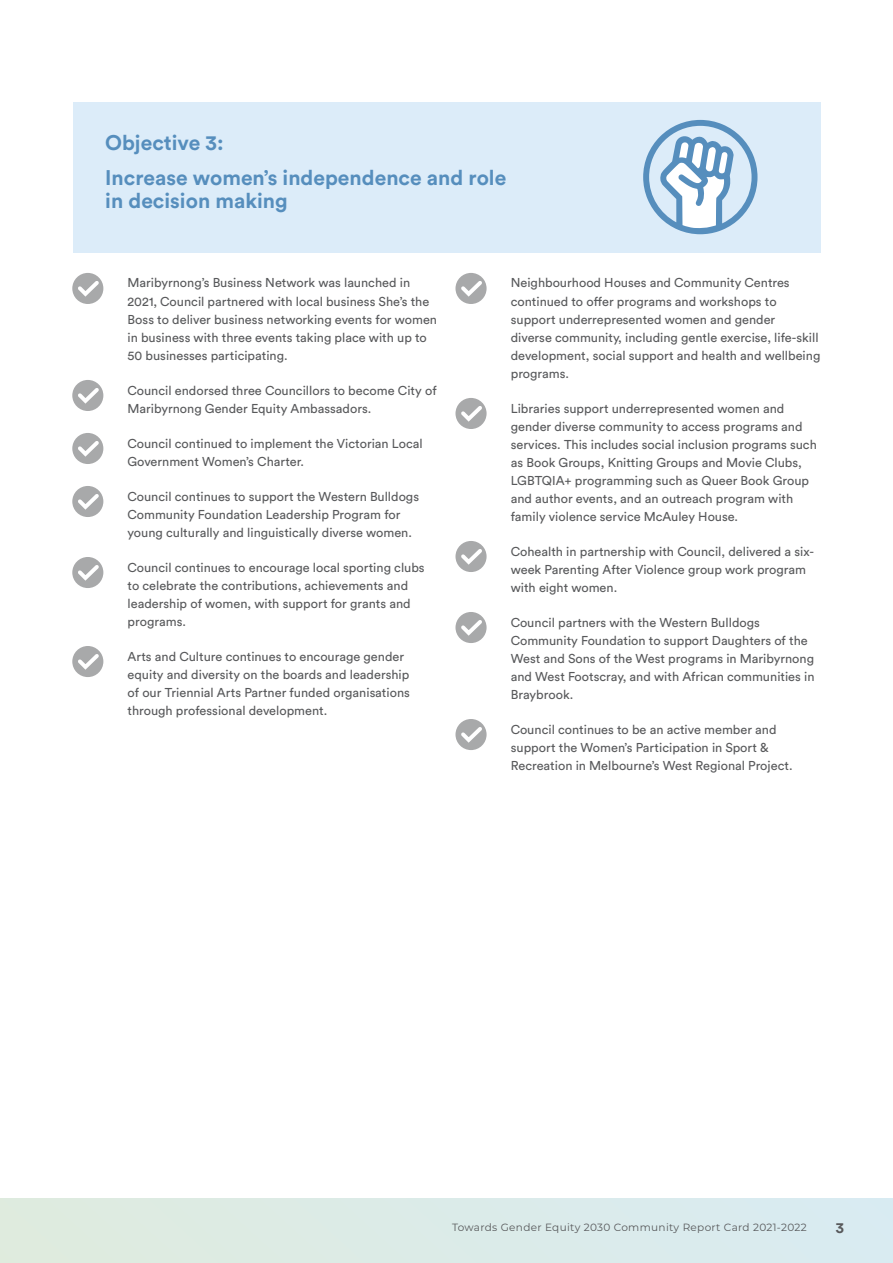
<style>
.page{position:relative;width:893px;height:1263px;background:#fff}
.page>*{position:absolute;margin:0;border:0;box-sizing:border-box;transform-origin:0 0}
.t1{font:700 21px/34.7px "Circular Std";color:#568ebd}
.t2{font:700 15px "Circular Std";color:#58595b}
.t3{font:12.75px/18px "Circular Std";color:#58595b}
.t4{font:10.5px "Montserrat";letter-spacing:.03em;color:#58595b}
</style>
<div class="page">
<div style="left:0;top:1199px;width:893px;height:64px;background:#dbebe8"></div>
<svg style="left:72px;top:273px;width:31px;height:31px"></svg>
<svg style="left:74px;top:277px;width:28px;height:22px"></svg>
<div style="left:72px;top:380px;width:31px;height:31px;background:#a8a9aa;border-radius:50%"></div>
<svg style="left:74px;top:384px;width:28px;height:22px"></svg>
<div style="left:72px;top:433px;width:31px;height:31px;background:#a8a9aa;border-radius:50%"></div>
<svg style="left:74px;top:437px;width:28px;height:22px"></svg>
<div style="left:72px;top:486px;width:31px;height:31px;background:#a8a9aa;border-radius:50%"></div>
<svg style="left:74px;top:490px;width:28px;height:22px"></svg>
<div style="left:72px;top:557px;width:31px;height:31px;background:#a8a9aa;border-radius:50%"></div>
<svg style="left:74px;top:561px;width:28px;height:22px"></svg>
<div style="left:72px;top:646px;width:31px;height:31px;background:#a8a9aa;border-radius:50%"></div>
<svg style="left:74px;top:650px;width:28px;height:22px"></svg>
<svg style="left:455px;top:273px;width:32px;height:31px"></svg>
<svg style="left:457px;top:277px;width:29px;height:22px"></svg>
<svg style="left:455px;top:398px;width:32px;height:31px"></svg>
<svg style="left:457px;top:402px;width:29px;height:22px"></svg>
<svg style="left:455px;top:541px;width:32px;height:31px"></svg>
<svg style="left:457px;top:545px;width:29px;height:22px"></svg>
<svg style="left:455px;top:612px;width:32px;height:31px"></svg>
<svg style="left:457px;top:616px;width:29px;height:22px"></svg>
<svg style="left:455px;top:719px;width:32px;height:31px"></svg>
<svg style="left:457px;top:723px;width:29px;height:22px"></svg>
<div style="left:73px;top:103px;width:748px;height:150px;background:#dcecf9"></div>
<svg style="left:643px;top:120px;width:114px;height:114px"></svg>
<h1 class="t1" style="left:105px;top:125px;width:403px">Objective 3:<br>Increase women’s independence and role</h1>
<h1 class="t1" style="left:105px;top:183px;width:184px">in decision making</h1>
<p class="t3" style="left:128px;top:274px;width:311px">Maribyrnong’s Business Network was launched in 2021, Council partnered with local business She’s the Boss to deliver business networking events for women in business with three events taking place with up to 50 businesses participating.</p>
<p class="t3" style="left:128px;top:381px;width:311px">Council endorsed three Councillors to become City of<br>Maribyrnong Gender Equity Ambassadors.</p>
<p class="t3" style="left:128px;top:434px;width:297px">Council continued to implement the Victorian Local<br>Government Women’s Charter.</p>
<p class="t3" style="left:128px;top:487px;width:293px">Council continues to support the Western Bulldogs<br>Community Foundation Leadership Program for young culturally and linguistically diverse women.</p>
<p class="t3" style="left:128px;top:558px;width:299px">Council continues to encourage local sporting clubs to celebrate the contributions, achievements and leadership of women, with support for grants and programs.</p>
<p class="t3" style="left:128px;top:647px;width:284px">Arts and Culture continues to encourage gender equity and diversity on the boards and leadership of our Triennial Arts Partner funded organisations through professional development.</p>
<p class="t3" style="left:511px;top:274px;width:311px">Neighbourhood Houses and Community Centres continued to offer programs and workshops to support underrepresented women and gender<br>diverse community, including gentle exercise, life-skill development, social support and health and wellbeing programs.</p>
<p class="t3" style="left:511px;top:399px;width:308px">Libraries support underrepresented women and gender diverse community to access programs and services. This includes social inclusion programs such as Book Groups, Knitting Groups and Movie Clubs, LGBTQIA+ programming such as Queer Book Group and author events, and an outreach program with family violence service McAuley House.</p>
<p class="t3" style="left:511px;top:542px;width:305px">Cohealth in partnership with Council, delivered a six&shy;week Parenting After Violence group work program with eight women.</p>
<p class="t3" style="left:511px;top:613px;width:305px">Council partners with the Western Bulldogs Community Foundation to support Daughters of the West and Sons of the West programs in Maribyrnong and West Footscray, and with African communities in Braybrook.</p>
<p class="t3" style="left:511px;top:720px;width:283px">Council continues to be an active member and support the Women’s Participation in Sport &amp;<br>Recreation in Melbourne’s West Regional Project.</p>
<p class="t4" style="left:452px;top:1220px;width:356px">Towards Gender Equity 2030 Community Report Card 2021-2022</p>
<p class="t2" style="left:836px;top:1218px;width:10px">3</p>
</div>
